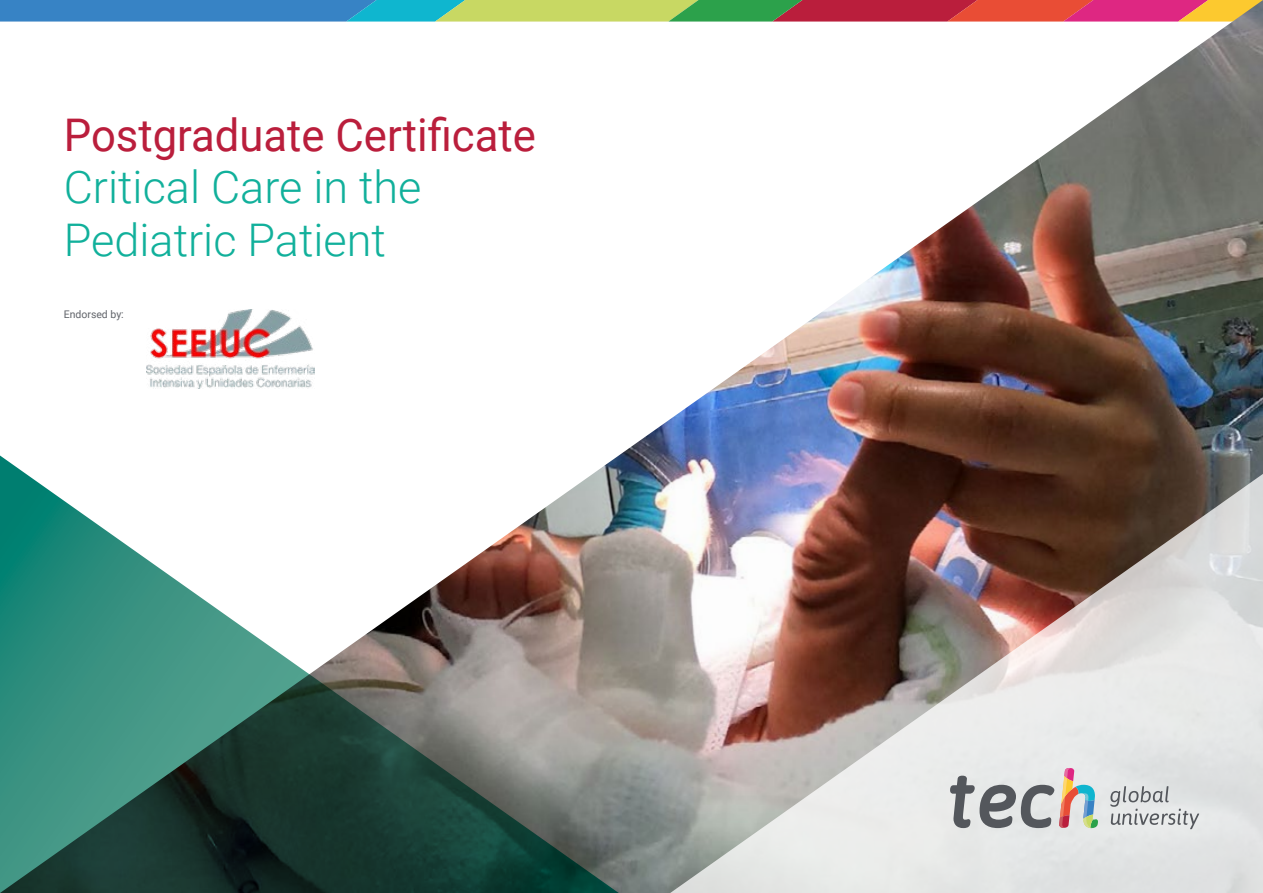
<style>
.page{position:relative;width:1263px;height:893px;background:#fff}
.page>*{position:absolute;margin:0;border:0;box-sizing:border-box;transform-origin:0 0}
.t1{font:300 45px/52.5px "Roboto";color:#11b09b}
.t2{font:45px "Roboto";color:#ba1e3c}
.t3{font:10.5px "Roboto";color:#61646a}
</style>
<div class="page">
<img style="left:0;top:0;width:1263px;height:454px">
<img style="left:649px;top:454px;width:614px;height:439px">
<svg style="left:0;top:446px;width:649px;height:447px"></svg>
<img style="left:146px;top:310px;width:168px;height:78px">
<svg style="left:1110px;top:786px;width:89px;height:43px;background:#cacdce"></svg>
<svg style="left:950px;top:768px;width:148px;height:60px;background:#b8b6b6"></svg>
<p class="t2" style="left:64px;top:103px;width:474px">Postgraduate Certificate</p>
<p class="t1" style="left:64px;top:159px;width:359px">Critical Care in the<br>Pediatric Patient</p>
<p class="t3" style="left:64px;top:306px;width:62px">Endorsed by:</p>
</div>
